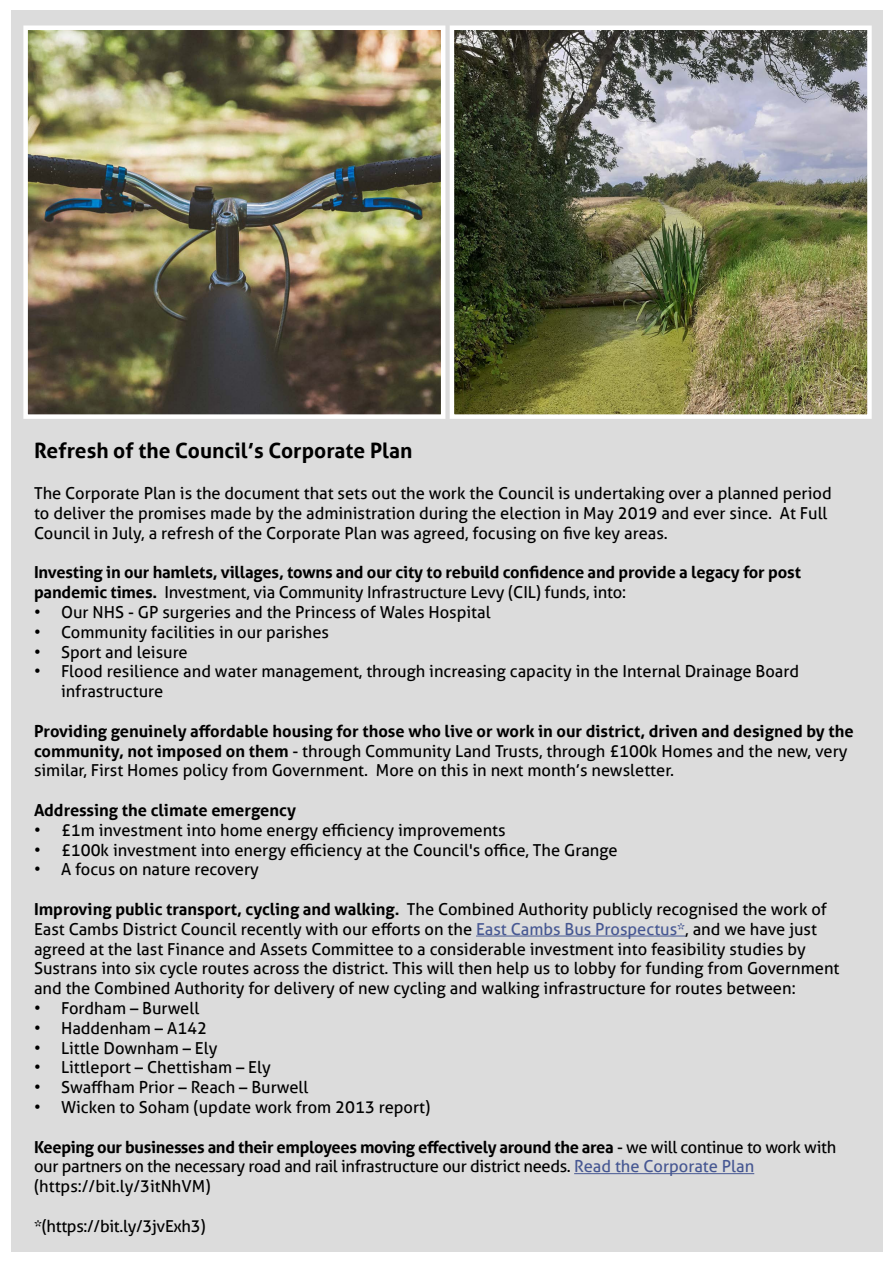
<style>
.page{position:relative;width:893px;height:1263px;background:#fff}
.page>*{position:absolute;margin:0;border:0;box-sizing:border-box;transform-origin:0 0}
.t1{font:700 21px "Aller";color:#000}
.t2{font:16.5px/19.8px "Aller";color:#000}
.t3{font:16.5px/19.8px "Aller";letter-spacing:-.02em;color:#000}
.t4{font:700 16.5px/19.8px "Aller";letter-spacing:-.01em;color:#000}
.s1{font-weight:400}
.s2{font-weight:700}
.s3{color:#465792}
</style>
<div class="page">
<div style="left:11px;top:11px;width:871px;height:1241px;background:#dcdcdc"></div>
<hr style="left:476px;top:936px;width:209px;height:1px;background:#465792">
<hr style="left:574px;top:1173px;width:180px;height:1px;background:#465792">
<img style="left:28px;top:31px;width:412px;height:383px">
<div style="left:23px;top:26px;width:422px;height:393px;border:4px solid #fff"></div>
<img style="left:455px;top:31px;width:412px;height:383px">
<div style="left:450px;top:26px;width:422px;height:393px;border:4px solid #fff"></div>
<p class="t1" style="left:34px;top:437px;width:380px">Refresh of the Council’s Corporate Plan</p>
<p class="t2" style="left:34px;top:483px;width:799px">The Corporate Plan is the document that sets out the work the Council is undertaking over a planned period to deliver the promises made by the administration during the election in May 2019 and ever since. At Full<br>Council in July, a refresh of the Corporate Plan was agreed, focusing on five key areas.</p>
<p class="t4" style="left:34px;top:562px;width:768px">Investing in our hamlets, villages, towns and our city to rebuild confidence and provide a legacy for post pandemic times. <span class="s1">Investment, via Community Infrastructure Levy (CIL) funds, into:</span></p>
<p class="t2" style="left:34px;top:602px;width:458px">• Our NHS - GP surgeries and the Princess of Wales Hospital</p>
<p class="t2" style="left:34px;top:622px;width:297px">• Community facilities in our parishes</p>
<p class="t2" style="left:34px;top:642px;width:155px">• Sport and leisure</p>
<p class="t2" style="left:61px;top:661px;width:739px;text-indent:-27px">• Flood resilience and water management, through increasing capacity in the Internal Drainage Board infrastructure</p>
<p class="t2" style="left:34px;top:721px;width:821px"><span class="s2">Providing genuinely affordable housing for those who live or work in our district, driven and designed by the community, not imposed on them</span> - through Community Land Trusts, through £100k Homes and the new, very similar, First Homes policy from Government. More on this in next month’s newsletter.</p>
<p class="t4" style="left:34px;top:800px;width:263px">Addressing the climate emergency</p>
<p class="t2" style="left:34px;top:820px;width:473px">• £1m investment into home energy efficiency improvements</p>
<p class="t2" style="left:34px;top:840px;width:585px">• £100k investment into energy efficiency at the Council's office, The Grange</p>
<p class="t2" style="left:34px;top:859px;width:226px">• A focus on nature recovery</p>
<p class="t2" style="left:34px;top:899px;width:807px"><span class="s2">Improving public transport, cycling and walking.</span> The Combined Authority publicly recognised the work of East Cambs District Council recently with our efforts on the <span class="s3">East Cambs Bus Prospectus*</span>, and we have just agreed at the last Finance and Assets Committee to a considerable investment into feasibility studies by Sustrans into six cycle routes across the district. This will then help us to lobby for funding from Government and the Combined Authority for delivery of new cycling and walking infrastructure for routes between:</p>
<p class="t2" style="left:34px;top:998px;width:167px">• Fordham – Burwell</p>
<p class="t2" style="left:34px;top:1018px;width:175px">• Haddenham – A142</p>
<p class="t2" style="left:34px;top:1038px;width:185px">• Little Downham – Ely</p>
<p class="t2" style="left:34px;top:1057px;width:238px">• Littleport – Chettisham – Ely</p>
<p class="t2" style="left:34px;top:1077px;width:276px">• Swaffham Prior – Reach – Burwell</p>
<p class="t2" style="left:34px;top:1097px;width:398px">• Wicken to Soham (update work from 2013 report)</p>
<p class="t3" style="left:34px;top:1137px;width:804px"><span class="s2">Keeping our businesses and their employees moving effectively around the area</span> - we will continue to work with our partners on the necessary road and rail infrastructure our district needs. <span class="s3">Read the Corporate Plan </span>(https://bit.ly/3itNhVM)</p>
<p class="t3" style="left:34px;top:1216px;width:173px">*(https://bit.ly/3jvExh3)</p>
</div>
